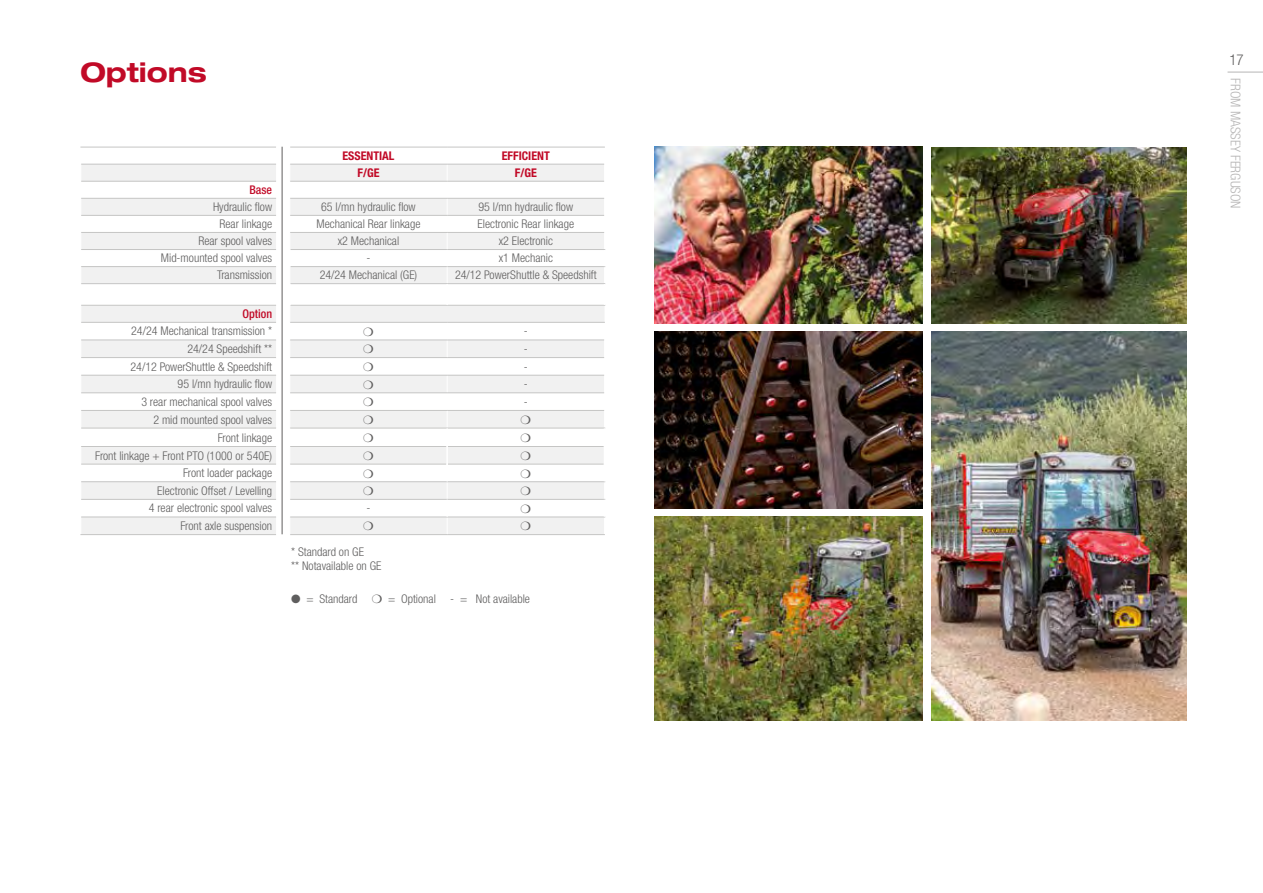
<style>
.page{position:relative;width:1263px;height:893px;background:#fff}
.page>*{position:absolute;margin:0;border:0;box-sizing:border-box;transform-origin:0 0}
.t1{font:700 expanded 27px "Helvetica Neue LTW1 G";color:#c10a27}
.t2{font:300 condensed 15px "Helvetica Neue LTW1 G";color:#5f5e5e}
.t3{font:300 condensed 13.5px "Helvetica Neue LTW1 G";color:#b6b5b5}
.t4{font:300 condensed 12px/14.4px "Helvetica Neue LTW1 G";color:#5f5e5e}
.t5{font:700 condensed 12px "Helvetica Neue LTW1 G";color:#c10a27}
.t6{font:500 condensed 12px "Helvetica Neue LTW1 G";color:#c10a27}
</style>
<div class="page">
<img style="left:931px;top:332px;width:255px;height:389px">
<img style="left:931px;top:147px;width:255px;height:176px">
<img style="left:655px;top:147px;width:268px;height:176px">
<img style="left:655px;top:332px;width:268px;height:176px">
<img style="left:655px;top:517px;width:268px;height:204px">
<hr style="left:1227px;top:72px;width:36px;height:1px;background:#b6b5b5">
<svg style="left:81px;top:165px;width:523px;height:369px;fill:#f1f1f1"></svg>
<hr style="left:80px;top:147px;width:196px;height:1px;background:#c5c5c4">
<hr style="left:81px;top:164px;width:195px;height:1px;background:#c5c5c4">
<hr style="left:81px;top:181px;width:195px;height:1px;background:#c5c5c4">
<hr style="left:81px;top:198px;width:195px;height:1px;background:#c5c5c4">
<hr style="left:81px;top:215px;width:195px;height:1px;background:#c5c5c4">
<hr style="left:81px;top:232px;width:195px;height:1px;background:#c5c5c4">
<hr style="left:290px;top:147px;width:157px;height:1px;background:#c5c5c4">
<hr style="left:447px;top:147px;width:158px;height:1px;background:#c5c5c4">
<hr style="left:290px;top:164px;width:157px;height:1px;background:#c5c5c4">
<hr style="left:447px;top:164px;width:157px;height:1px;background:#c5c5c4">
<hr style="left:290px;top:181px;width:157px;height:1px;background:#c5c5c4">
<hr style="left:447px;top:181px;width:157px;height:1px;background:#c5c5c4">
<hr style="left:290px;top:198px;width:157px;height:1px;background:#c5c5c4">
<hr style="left:447px;top:198px;width:157px;height:1px;background:#c5c5c4">
<hr style="left:290px;top:215px;width:157px;height:1px;background:#c5c5c4">
<hr style="left:447px;top:215px;width:157px;height:1px;background:#c5c5c4">
<hr style="left:290px;top:232px;width:157px;height:1px;background:#c5c5c4">
<hr style="left:447px;top:232px;width:157px;height:1px;background:#c5c5c4">
<hr style="left:291px;top:249px;width:156px;height:1px;background:#c5c5c4">
<hr style="left:447px;top:249px;width:158px;height:1px;background:#c5c5c4">
<hr style="left:291px;top:266px;width:156px;height:1px;background:#c5c5c4">
<hr style="left:447px;top:266px;width:158px;height:1px;background:#c5c5c4">
<hr style="left:291px;top:283px;width:156px;height:1px;background:#c5c5c4">
<hr style="left:447px;top:283px;width:158px;height:1px;background:#c5c5c4">
<hr style="left:291px;top:305px;width:156px;height:1px;background:#c5c5c4">
<hr style="left:447px;top:305px;width:158px;height:1px;background:#c5c5c4">
<hr style="left:81px;top:249px;width:195px;height:1px;background:#c5c5c4">
<hr style="left:81px;top:283px;width:195px;height:1px;background:#c5c5c4">
<hr style="left:81px;top:266px;width:195px;height:1px;background:#c5c5c4">
<hr style="left:81px;top:305px;width:195px;height:1px;background:#c5c5c4">
<hr style="left:81px;top:322px;width:195px;height:1px;background:#c5c5c4">
<hr style="left:81px;top:340px;width:195px;height:1px;background:#c5c5c4">
<hr style="left:81px;top:357px;width:195px;height:1px;background:#c5c5c4">
<hr style="left:81px;top:375px;width:195px;height:1px;background:#c5c5c4">
<hr style="left:81px;top:392px;width:195px;height:1px;background:#c5c5c4">
<hr style="left:81px;top:410px;width:195px;height:1px;background:#c5c5c4">
<hr style="left:81px;top:428px;width:195px;height:1px;background:#c5c5c4">
<hr style="left:81px;top:446px;width:195px;height:1px;background:#c5c5c4">
<hr style="left:81px;top:464px;width:195px;height:1px;background:#c5c5c4">
<hr style="left:81px;top:481px;width:195px;height:1px;background:#c5c5c4">
<hr style="left:290px;top:322px;width:157px;height:1px;background:#c5c5c4">
<hr style="left:447px;top:322px;width:158px;height:1px;background:#c5c5c4">
<hr style="left:290px;top:340px;width:157px;height:1px;background:#c5c5c4">
<hr style="left:447px;top:340px;width:157px;height:1px;background:#c5c5c4">
<hr style="left:290px;top:357px;width:157px;height:1px;background:#c5c5c4">
<hr style="left:447px;top:357px;width:157px;height:1px;background:#c5c5c4">
<hr style="left:290px;top:375px;width:157px;height:1px;background:#c5c5c4">
<hr style="left:447px;top:375px;width:157px;height:1px;background:#c5c5c4">
<hr style="left:290px;top:392px;width:157px;height:1px;background:#c5c5c4">
<hr style="left:447px;top:392px;width:157px;height:1px;background:#c5c5c4">
<hr style="left:290px;top:410px;width:157px;height:1px;background:#c5c5c4">
<hr style="left:447px;top:410px;width:157px;height:1px;background:#c5c5c4">
<hr style="left:290px;top:428px;width:157px;height:1px;background:#c5c5c4">
<hr style="left:447px;top:428px;width:158px;height:1px;background:#c5c5c4">
<hr style="left:290px;top:446px;width:156px;height:1px;background:#c5c5c4">
<hr style="left:448px;top:446px;width:156px;height:1px;background:#c5c5c4">
<hr style="left:290px;top:464px;width:156px;height:1px;background:#c5c5c4">
<hr style="left:448px;top:464px;width:156px;height:1px;background:#c5c5c4">
<hr style="left:290px;top:481px;width:157px;height:1px;background:#c5c5c4">
<hr style="left:447px;top:481px;width:158px;height:1px;background:#c5c5c4">
<hr style="left:290px;top:499px;width:157px;height:1px;background:#c5c5c4">
<hr style="left:447px;top:499px;width:158px;height:1px;background:#c5c5c4">
<hr style="left:290px;top:517px;width:157px;height:1px;background:#c5c5c4">
<hr style="left:447px;top:517px;width:158px;height:1px;background:#c5c5c4">
<hr style="left:290px;top:534px;width:157px;height:1px;background:#c5c5c4">
<hr style="left:447px;top:534px;width:158px;height:1px;background:#c5c5c4">
<hr style="left:81px;top:499px;width:195px;height:1px;background:#c5c5c4">
<hr style="left:81px;top:517px;width:195px;height:1px;background:#c5c5c4">
<hr style="left:80px;top:534px;width:196px;height:1px;background:#c5c5c4">
<svg style="left:446px;top:323px;width:2px;height:211px"></svg>
<svg style="left:276px;top:147px;width:15px;height:388px"></svg>
<svg style="left:446px;top:147px;width:2px;height:136px"></svg>
<hr style="left:289px;top:284px;width:2px;height:21px;background:#fff">
<hr style="left:446px;top:284px;width:2px;height:21px;background:#fff">
<hr style="left:282px;top:147px;width:1px;height:387px;background:#5f5e5e">
<svg style="left:364px;top:327px;width:9px;height:9px"></svg>
<svg style="left:364px;top:345px;width:9px;height:8px"></svg>
<svg style="left:364px;top:362px;width:9px;height:9px"></svg>
<svg style="left:364px;top:380px;width:9px;height:9px"></svg>
<svg style="left:364px;top:398px;width:9px;height:8px"></svg>
<svg style="left:364px;top:415px;width:9px;height:9px"></svg>
<svg style="left:521px;top:415px;width:10px;height:9px"></svg>
<svg style="left:364px;top:433px;width:9px;height:9px"></svg>
<svg style="left:521px;top:433px;width:10px;height:9px"></svg>
<svg style="left:364px;top:451px;width:9px;height:9px"></svg>
<svg style="left:521px;top:451px;width:10px;height:9px"></svg>
<svg style="left:364px;top:469px;width:9px;height:9px"></svg>
<svg style="left:521px;top:469px;width:10px;height:9px"></svg>
<svg style="left:364px;top:487px;width:9px;height:8px"></svg>
<svg style="left:521px;top:487px;width:10px;height:8px"></svg>
<svg style="left:521px;top:504px;width:10px;height:9px"></svg>
<svg style="left:364px;top:522px;width:9px;height:8px"></svg>
<svg style="left:521px;top:522px;width:10px;height:8px"></svg>
<h1 class="t1" style="left:80px;top:54px;width:128px">Options</h1>
<p class="t5" style="left:342px;top:148px;width:53px">ESSENTIAL</p>
<p class="t5" style="left:502px;top:148px;width:49px">EFFICIENT</p>
<p class="t5" style="left:357px;top:166px;width:23px">F/GE</p>
<p class="t5" style="left:515px;top:166px;width:23px">F/GE</p>
<p class="t6" style="left:249px;top:183px;width:24px">Base</p>
<p class="t4" style="left:213px;top:200px;width:61px">Hydraulic flow</p>
<p class="t4" style="left:321px;top:200px;width:96px">65 l/mn hydraulic flow</p>
<p class="t4" style="left:478px;top:200px;width:96px">95 l/mn hydraulic flow</p>
<p class="t4" style="left:220px;top:217px;width:54px">Rear linkage</p>
<p class="t4" style="left:316px;top:217px;width:105px">Mechanical Rear linkage</p>
<p class="t4" style="left:477px;top:217px;width:98px">Electronic Rear linkage</p>
<p class="t4" style="left:198px;top:234px;width:75px">Rear spool valves</p>
<p class="t4" style="left:338px;top:234px;width:63px">x2 Mechanical</p>
<p class="t4" style="left:499px;top:234px;width:56px">x2 Electronic</p>
<p class="t4" style="left:161px;top:251px;width:113px">Mid-mounted spool valves</p>
<p class="t4" style="left:366px;top:251px;width:5px">-</p>
<p class="t4" style="left:499px;top:251px;width:56px">x1 Mechanic</p>
<p class="t4" style="left:217px;top:268px;width:56px">Transmission</p>
<p class="t4" style="left:320px;top:268px;width:99px">24/24 Mechanical (GE)</p>
<p class="t4" style="left:455px;top:268px;width:143px">24/12 PowerShuttle &amp; Speedshift</p>
<p class="t6" style="left:242px;top:307px;width:31px">Option</p>
<p class="t4" style="left:131px;top:324px;width:142px">24/24 Mechanical transmission *</p>
<p class="t4" style="left:524px;top:324px;width:5px">-</p>
<p class="t4" style="left:187px;top:342px;width:86px">24/24 Speedshift **</p>
<p class="t4" style="left:524px;top:342px;width:5px">-</p>
<p class="t4" style="left:131px;top:359px;width:143px">24/12 PowerShuttle &amp; Speedshift</p>
<p class="t4" style="left:524px;top:359px;width:5px">-</p>
<p class="t4" style="left:178px;top:377px;width:96px">95 l/mn hydraulic flow</p>
<p class="t4" style="left:524px;top:377px;width:5px">-</p>
<p class="t4" style="left:141px;top:395px;width:132px">3 rear mechanical spool valves</p>
<p class="t4" style="left:524px;top:395px;width:5px">-</p>
<p class="t4" style="left:153px;top:412px;width:120px">2 mid mounted spool valves</p>
<p class="t4" style="left:218px;top:430px;width:56px">Front linkage</p>
<p class="t4" style="left:95px;top:448px;width:179px">Front linkage + Front PTO (1000 or 540E)</p>
<p class="t4" style="left:183px;top:466px;width:91px">Front loader package</p>
<p class="t4" style="left:157px;top:483px;width:116px">Electronic Offset / Levelling</p>
<p class="t4" style="left:149px;top:501px;width:125px">4 rear electronic spool valves</p>
<p class="t4" style="left:366px;top:501px;width:5px">-</p>
<p class="t4" style="left:180px;top:519px;width:93px">Front axle suspension</p>
<p class="t4" style="left:291px;top:545px;width:92px">* Standard on GE<br>** Notavailable on GE</p>
<p class="t4" style="left:291px;top:592px;width:240px">● = Standard ❍ = Optional - = Not available</p>
<p class="t2" style="left:1229px;top:51px;width:16px">17</p>
<p class="t3" style="left:1243px;top:78px;width:132px;rotate:90deg">FROM MASSEY FERGUSON</p>
</div>
